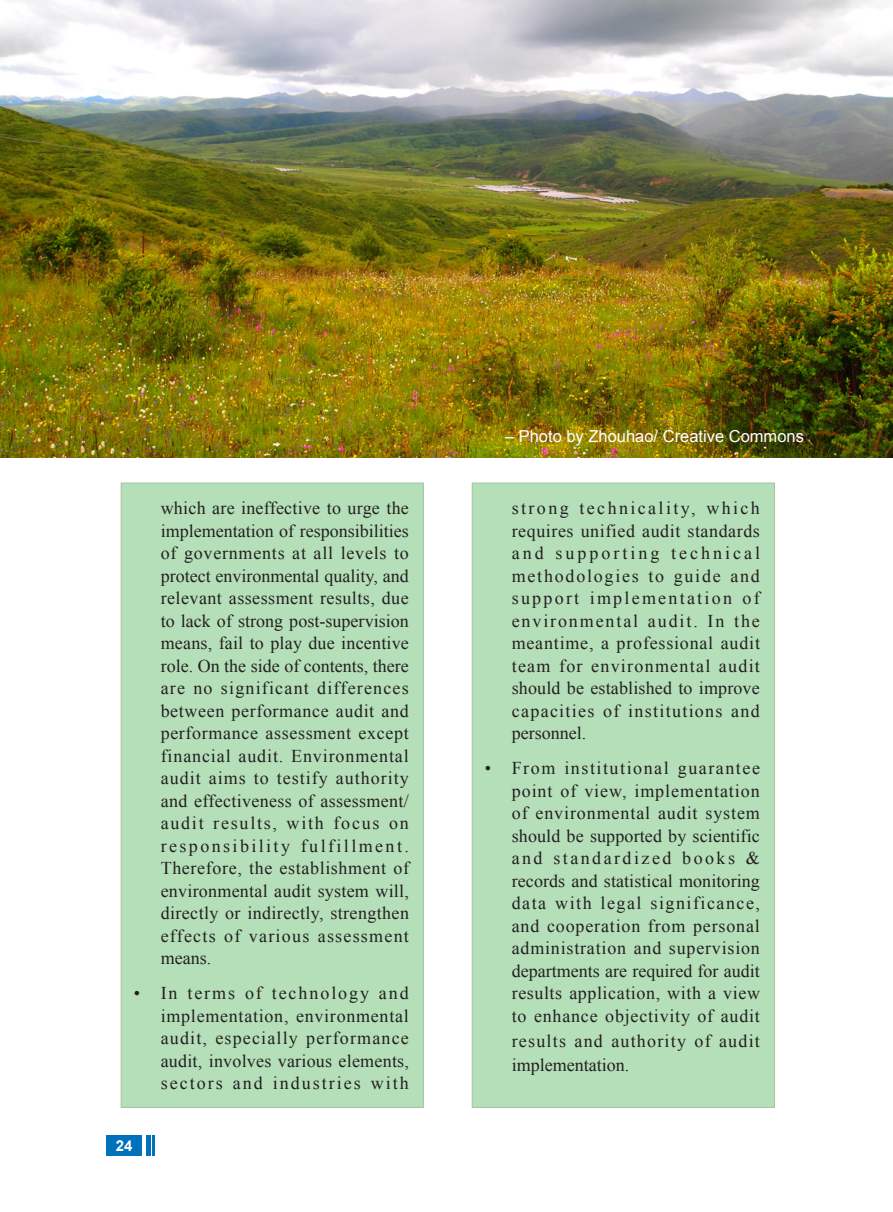
<style>
.page{position:relative;width:893px;height:1212px;background:#fff}
.page>*{position:absolute;margin:0;border:0;box-sizing:border-box;transform-origin:0 0}
.t1{font:18px/22.5px "Times New Roman";letter-spacing:.045em;color:#231f20;text-align:justify}
.t2{font:18px/24.8px "Times New Roman";letter-spacing:.065em;color:#231f20}
.Acknow_Disclai{font:16.5px "Arial";color:#fff}
.t3{font:700 15px "Arial";color:#fff}
</style>
<div class="page">
<div style="left:106px;top:1135px;width:36px;height:20px;background:#0072bc"></div>
<hr style="left:146px;top:1135px;width:4px;height:20px;background:#0072bc">
<hr style="left:152px;top:1135px;width:2px;height:20px;background:#0072bc">
<img style="left:0;top:0;width:893px;height:457px">
<div style="left:121px;top:483px;width:303px;height:625px;background:#b4dfb8"></div>
<div style="left:472px;top:483px;width:303px;height:625px;background:#b4dfb8"></div>
<p class="t1" style="left:161px;top:496px;width:250px">which are ineffective to urge the implementation of responsibilities of governments at all levels to protect environmental quality, and relevant assessment results, due to lack of strong post-supervision means, fail to play due incentive role. On the side of contents, there are no significant differences between performance audit and performance assessment except financial audit. Environmental audit aims to testify authority and effectiveness of assessment/ audit results, with focus on responsibility fulfillment.<br>Therefore, the establishment of environmental audit system will, directly or indirectly, strengthen effects of various assessment means.</p>
<p class="t1" style="left:161px;top:982px;width:250px;text-indent:-27px">• In terms of technology and implementation, environmental audit, especially performance audit, involves various elements, sectors and industries with</p>
<p class="t3" style="left:116px;top:1135px;width:18px">24</p>
<p class="Acknow_Disclai" style="left:505px;top:425px;width:300px">– Photo by Zhouhao/ Creative Commons</p>
<p class="t1" style="left:512px;top:496px;width:250px">strong technicality, which requires unified audit standards and supporting technical methodologies to guide and support implementation of environmental audit. In the meantime, a professional audit team for environmental audit should be established to improve capacities of institutions and personnel.</p>
<p class="t1" style="left:512px;top:757px;width:250px;text-indent:-27px">• From institutional guarantee point of view, implementation of environmental audit system should be supported by scientific and standardized books &amp; records and statistical monitoring data with legal significance, and cooperation from personal administration and supervision departments are required for audit results application, with a view to enhance objectivity of audit</p>
<p class="t2" style="left:512px;top:1028px;width:250px">results and authority of audit implementation.</p>
</div>
